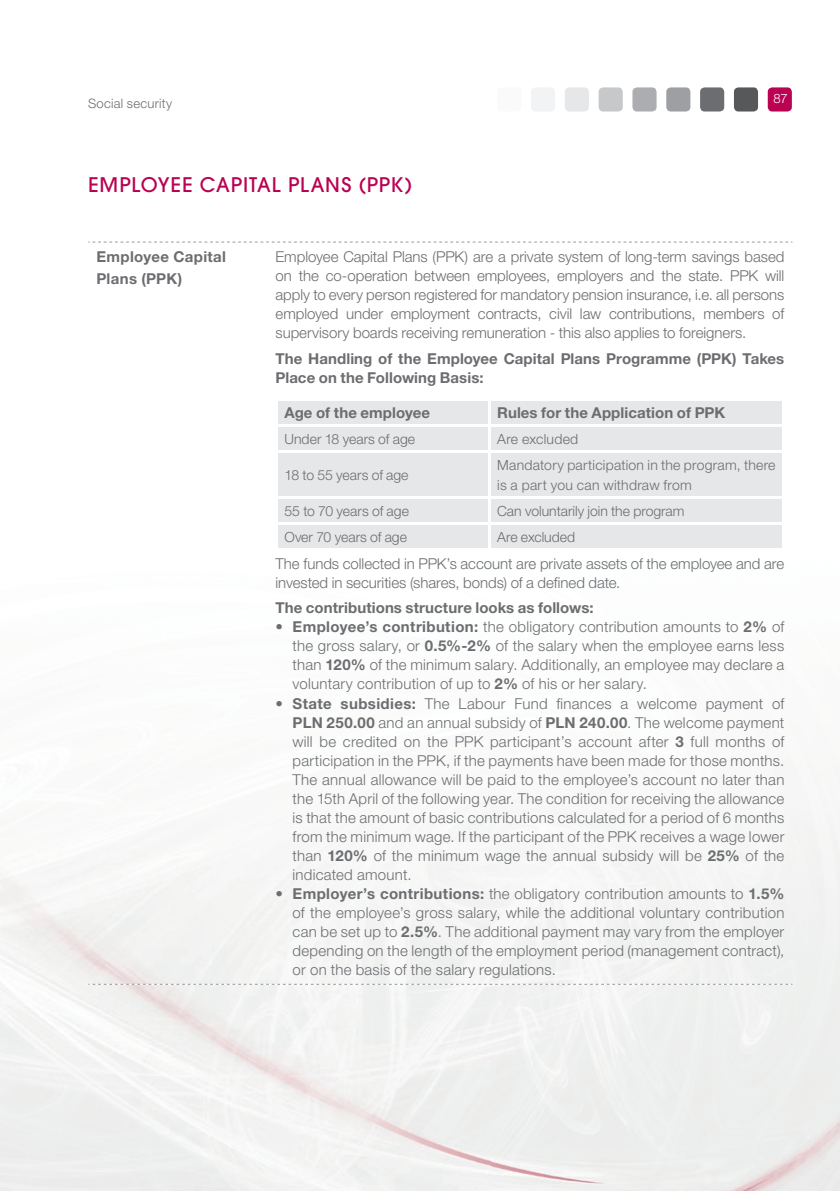
<style>
.page{position:relative;width:840px;height:1191px;background:#fff}
.page>*{position:absolute;margin:0;border:0;box-sizing:border-box;transform-origin:0 0}
.t1{font:20px "Avant Garde Gothic Md ITC";letter-spacing:.04em;color:#ba0152}
.t2{font:300 15px/19px "Helvetica Neue LT Pro";letter-spacing:.005em;color:#6c6d70;text-align:justify}
.t3{font:700 15px/19px "Helvetica Neue LT Pro";letter-spacing:.005em;color:#6c6d70}
.t4{font:700 15px/22px "Helvetica Neue LT Pro";letter-spacing:.025em;color:#6c6d70}
.t5{font:300 14px/20px "Helvetica Neue LT Pro";letter-spacing:.005em;color:#6c6d70}
.t6{font:300 13px "Helvetica Neue LT Pro";letter-spacing:.02em;color:#6c6d70}
.t7{font:300 13px "Helvetica Neue LT Pro";color:#fff}
.s1{font-weight:700}
</style>
<div class="page">
<div style="left:767px;top:87px;width:24px;height:24px;background:#ba0152;border-radius:5px"></div>
<div style="left:733px;top:87px;width:24px;height:24px;background:#57585a;border-radius:5px"></div>
<div style="left:699px;top:87px;width:24px;height:24px;background:#6c6d70;border-radius:5px"></div>
<div style="left:666px;top:87px;width:24px;height:24px;background:#9d9fa2;border-radius:5px"></div>
<div style="left:632px;top:87px;width:24px;height:24px;background:#acadb1;border-radius:5px"></div>
<div style="left:598px;top:87px;width:24px;height:24px;background:#c7c8ca;border-radius:5px"></div>
<div style="left:564px;top:87px;width:24px;height:24px;background:#e6e7e9;border-radius:5px"></div>
<div style="left:530px;top:87px;width:24px;height:24px;background:#f2f3f4;border-radius:5px"></div>
<div style="left:497px;top:87px;width:24px;height:24px;background:#fafafa;border-radius:5px"></div>
<svg style="left:88px;top:242px;width:704px;height:1px"></svg>
<svg style="left:88px;top:984px;width:704px;height:1px"></svg>
<div style="left:278px;top:401px;width:504px;height:147px;background:#e6e7e9"></div>
<hr style="left:488px;top:400px;width:2px;height:25px;background:#fff">
<hr style="left:275px;top:425px;width:214px;height:2px;background:#fff">
<hr style="left:489px;top:425px;width:295px;height:2px;background:#fff">
<hr style="left:488px;top:427px;width:2px;height:24px;background:#fff">
<hr style="left:275px;top:451px;width:214px;height:2px;background:#fff">
<hr style="left:489px;top:451px;width:295px;height:2px;background:#fff">
<hr style="left:488px;top:453px;width:2px;height:44px;background:#fff">
<hr style="left:275px;top:497px;width:214px;height:2px;background:#fff">
<hr style="left:489px;top:497px;width:295px;height:2px;background:#fff">
<hr style="left:488px;top:499px;width:2px;height:24px;background:#fff">
<hr style="left:275px;top:523px;width:214px;height:2px;background:#fff">
<hr style="left:489px;top:523px;width:295px;height:2px;background:#fff">
<hr style="left:488px;top:525px;width:2px;height:24px;background:#fff">
<p class="t6" style="left:88px;top:96px;width:86px">Social security</p>
<h1 class="t1" style="left:88px;top:171px;width:325px">EMPLOYEE CAPITAL PLANS (PPK)</h1>
<p class="t7" style="left:773px;top:90px;width:16px">87</p>
<p class="t4" style="left:96px;top:246px;width:131px">Employee Capital<br>Plans (PPK)</p>
<p class="t2" style="left:275px;top:247px;width:510px">Employee Capital Plans (PPK) are a private system of long-term savings based on the co-operation between employees, employers and the state. PPK will apply to every person registered for mandatory pension insurance, i.e. all persons employed under employment contracts, civil law contributions, members of supervisory boards receiving remuneration - this also applies to foreigners.</p>
<p class="t3" style="left:275px;top:349px;width:510px">The Handling of the Employee Capital Plans Programme (PPK) Takes<br>Place on the Following Basis:</p>
<p class="t3" style="left:284px;top:402px;width:147px">Age of the employee</p>
<p class="t3" style="left:497px;top:402px;width:229px">Rules for the Application of PPK</p>
<p class="t5" style="left:284px;top:428px;width:132px">Under 18 years of age</p>
<p class="t5" style="left:497px;top:428px;width:83px">Are excluded</p>
<p class="t5" style="left:284px;top:464px;width:125px">18 to 55 years of age</p>
<p class="t5" style="left:497px;top:454px;width:280px">Mandatory participation in the program, there is a part you can withdraw from</p>
<p class="t5" style="left:284px;top:500px;width:126px">55 to 70 years of age</p>
<p class="t5" style="left:497px;top:500px;width:189px">Can voluntarily join the program</p>
<p class="t5" style="left:284px;top:526px;width:124px">Over 70 years of age</p>
<p class="t5" style="left:497px;top:526px;width:79px">Are excluded</p>
<p class="t2" style="left:275px;top:553px;width:510px">The funds collected in PPK’s account are private assets of the employee and are invested in securities (shares, bonds) of a defined date.</p>
<p class="t3" style="left:275px;top:598px;width:319px">The contributions structure looks as follows:</p>
<p class="t2" style="left:292px;top:617px;width:493px;text-indent:-17px">• <span class="s1">Employee’s contribution:</span> the obligatory contribution amounts to <span class="s1">2%</span> of the gross salary, or <span class="s1">0.5%-2%</span> of the salary when the employee earns less than <span class="s1">120%</span> of the minimum salary. Additionally, an employee may declare a voluntary contribution of up to <span class="s1">2%</span> of his or her salary.</p>
<p class="t2" style="left:292px;top:693px;width:493px;text-indent:-17px">• <span class="s1">State subsidies:</span> The Labour Fund finances a welcome payment of <span class="s1">PLN 250.00</span> and an annual subsidy of <span class="s1">PLN 240.00</span>. The welcome payment will be credited on the PPK participant’s account after <span class="s1">3</span> full months of participation in the PPK, if the payments have been made for those months.<br>The annual allowance will be paid to the employee’s account no later than the 15th April of the following year. The condition for receiving the allowance is that the amount of basic contributions calculated for a period of 6 months from the minimum wage. If the participant of the PPK receives a wage lower than <span class="s1">120%</span> of the minimum wage the annual subsidy will be <span class="s1">25%</span> of the indicated amount.</p>
<p class="t2" style="left:292px;top:883px;width:493px;text-indent:-17px">• <span class="s1">Employer’s contributions:</span> the obligatory contribution amounts to <span class="s1">1.5% </span>of the employee’s gross salary, while the additional voluntary contribution can be set up to <span class="s1">2.5%</span>. The additional payment may vary from the employer depending on the length of the employment period (management contract), or on the basis of the salary regulations.</p>
</div>
